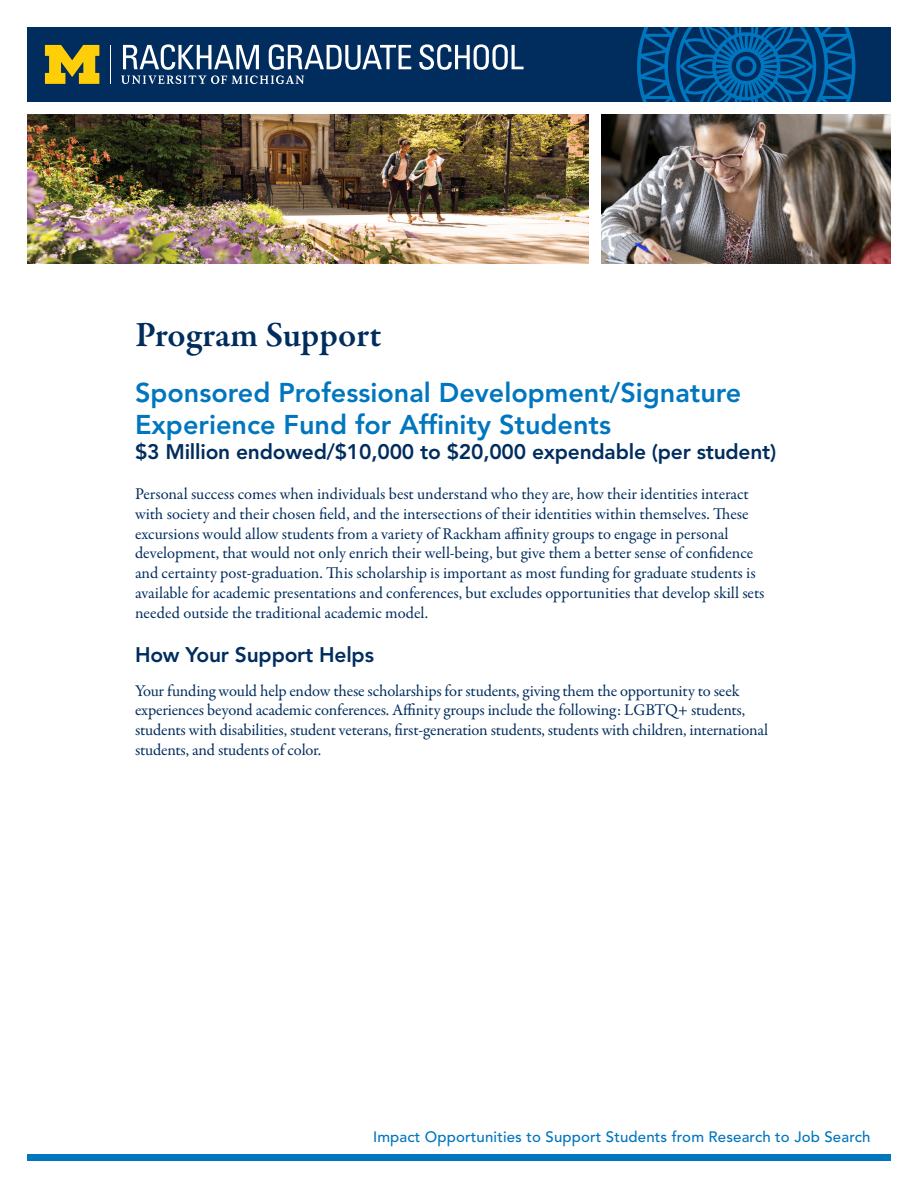
<style>
.page{position:relative;width:918px;height:1188px;background:#fff}
.page>*{position:absolute;margin:0;border:0;box-sizing:border-box;transform-origin:0 0}
.t1{font:600 36px "Garamond Premr Pro";color:#002d5e}
.t2{font:800 27px/32.4px "Avenir LT Std";color:#0076be}
.t3{font:800 21px "Avenir LT Std";letter-spacing:-.01em;color:#002d5e}
.t4{font:16.5px/19.8px "Garamond Premr Pro";letter-spacing:-.005em;color:#002d5e}
.t5{font:500 15px "Avenir LT Std";letter-spacing:.01em;color:#0076be}
</style>
<div class="page">
<div style="left:27px;top:1155px;width:864px;height:6px;background:#0076be"></div>
<div style="left:27px;top:27px;width:864px;height:75px;background:#002d5e"></div>
<svg style="left:419px;top:44px;width:105px;height:26px"></svg>
<hr style="left:110px;top:45px;width:1px;height:39px;background:#fff">
<svg style="left:45px;top:45px;width:54px;height:39px"></svg>
<svg style="left:121px;top:44px;width:290px;height:40px"></svg>
<svg style="left:637px;top:27px;width:218px;height:75px"></svg>
<img style="left:27px;top:114px;width:562px;height:150px">
<img style="left:602px;top:114px;width:289px;height:150px">
<p class="t1" style="left:135px;top:313px;width:248px">Program Support</p>
<p class="t2" style="left:135px;top:376px;width:608px">Sponsored Professional Development/Signature<br>Experience Fund for Affinity Students</p>
<p class="t3" style="left:135px;top:440px;width:643px">$3 Million endowed/$10,000 to $20,000 expendable (per student)</p>
<p class="t4" style="left:135px;top:484px;width:631px">Personal success comes when individuals best understand who they are, how their identities interact with society and their chosen field, and the intersections of their identities within themselves. These excursions would allow students from a variety of Rackham affinity groups to engage in personal development, that would not only enrich their well-being, but give them a better sense of confidence and certainty post-graduation. This scholarship is important as most funding for graduate students is available for academic presentations and conferences, but excludes opportunities that develop skill sets needed outside the traditional academic model.</p>
<p class="t3" style="left:135px;top:642px;width:241px">How Your Support Helps</p>
<p class="t4" style="left:135px;top:681px;width:635px">Your funding would help endow these scholarships for students, giving them the opportunity to seek experiences beyond academic conferences. Affinity groups include the following: LGBTQ+ students, students with disabilities, student veterans, first-generation students, students with children, international students, and students of color.</p>
<p class="t5" style="left:373px;top:1128px;width:499px">Impact Opportunities to Support Students from Research to Job Search</p>
</div>
